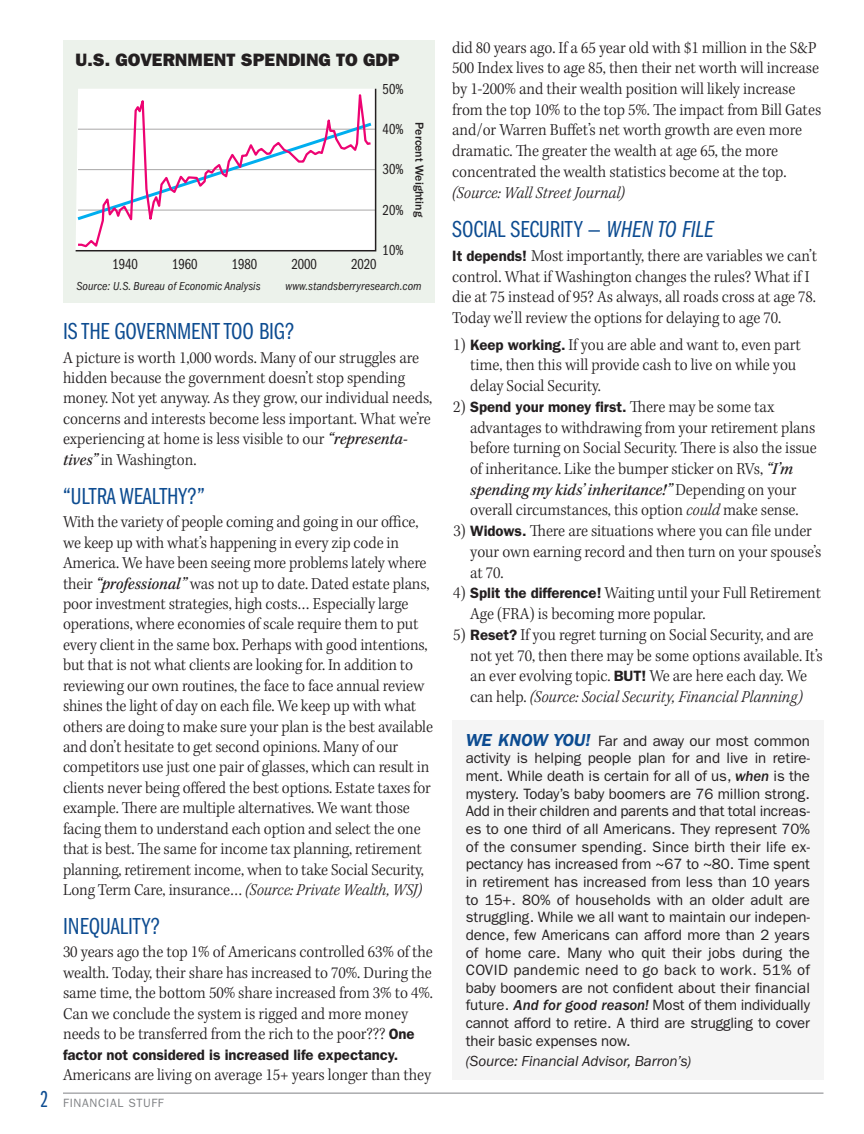
<style>
.page{position:relative;width:864px;height:1134px;background:#fff}
.page>*{position:absolute;margin:0;border:0;box-sizing:border-box;transform-origin:0 0}
.t1{font:24px "ITC Franklin Gothic Std Bk Cp";color:#0d4c91}
.t2{font:18px "ITC Franklin Gothic Std Hvy";color:#231f20}
.t3{font:17.25px/20.4px "Kepler Std Light Scn";letter-spacing:-.005em;color:#231f20}
.t4{font:17.25px "Kepler Std Light Scn It";color:#231f20}
.t5{font:17.25px "Kepler Std Medium Scn It";color:#231f20}
.t6{font:15px/17.7px "ITC Franklin Gothic Std";letter-spacing:-.01em;color:#231f20;text-align:justify}
.t7{font:600 15px "ITC Franklin Gothic Std";letter-spacing:-.005em;color:#231f20}
.t8{font:15px "ITC Franklin Gothic Std Bk Cp";color:#231f20}
.t9{font:italic 15px "ITC Franklin Gothic Std";letter-spacing:-.005em;color:#231f20}
.t10{font:italic condensed 12px "ITC Franklin Gothic Std";color:#231f20}
.t11{font:500 12px "ITC Franklin Gothic Std";color:#231f20}
.t12{font:12px "ITC Franklin Gothic Std";letter-spacing:.055em;color:#808285}
.s1{font-family:"Kepler Std Medium Scn It"}
.s2{font-family:"Kepler Std Light Scn"}
.s3{font-family:"ITC Franklin Gothic Std";font-weight:600;font-size:15px}
.s4{font-family:"ITC Franklin Gothic Std Bk X Cp";font-size:24px;color:#0d4c91}
.s5{font-family:"ITC Franklin Gothic Std Bk Cp It"}
.s6{font-family:"Kepler Std Light Scn";font-weight:400;font-size:17.25px}
.s7{font-family:"Kepler Std Light Scn It"}
.s8{font-weight:600;font-style:italic;font-size:18px;color:#0d4c91}
.s9{font-family:"ITC Franklin Gothic Std Med It"}
</style>
<div class="page">
<hr style="left:63px;top:1093px;width:761px;height:1px;background:#808285">
<div style="left:63px;top:40px;width:371px;height:263px;background:#ecf2eb"></div>
<svg style="left:75px;top:88px;width:302px;height:164px"></svg>
<svg style="left:76px;top:88px;width:297px;height:162px"></svg>
<div style="left:452px;top:720px;width:372px;height:360px;background:#f5f5f5"></div>
<p class="t2" style="left:76px;top:50px;width:326px">U.S. GOVERNMENT SPENDING TO GDP</p>
<p class="t8" style="left:383px;top:81px;width:22px">50%</p>
<p class="t8" style="left:383px;top:121px;width:22px">40%</p>
<p class="t8" style="left:383px;top:161px;width:22px">30%</p>
<p class="t8" style="left:383px;top:201px;width:22px">20%</p>
<p class="t11" style="left:426px;top:122px;width:96px;rotate:90deg">Percent Weighting</p>
<p class="t8" style="left:383px;top:242px;width:22px">10%</p>
<p class="t8" style="left:112px;top:256px;width:27px">1940</p>
<p class="t8" style="left:172px;top:256px;width:27px">1960</p>
<p class="t8" style="left:232px;top:256px;width:27px">1980</p>
<p class="t8" style="left:291px;top:256px;width:27px">2000</p>
<p class="t8" style="left:351px;top:256px;width:27px">2020</p>
<p class="t10" style="left:76px;top:279px;width:186px">Source: U.S. Bureau of Economic Analysis</p>
<p class="t10" style="left:286px;top:279px;width:137px">www.standsberryresearch.com</p>
<h1 class="t1" style="left:63px;top:318px;width:233px">IS THE GOVERNMENT TOO BIG?</h1>
<p class="t3" style="left:63px;top:348px;width:371px">A picture is worth 1,000 words. Many of our struggles are hidden because the government doesn’t stop spending money. Not yet anyway. As they grow, our individual needs, concerns and interests become less important. What we’re experiencing at home is less visible to our <span class="s1">“representa&shy;tives”</span> in Washington.</p>
<h1 class="t1" style="left:63px;top:483px;width:143px">“ULTRA WEALTHY?”</h1>
<p class="t3" style="left:63px;top:512px;width:372px">With the variety of people coming and going in our office, we keep up with what’s happening in every zip code in America. We have been seeing more problems lately where their <span class="s1">“professional”</span> was not up to date. Dated estate plans, poor investment strategies, high costs… Especially large operations, where economies of scale require them to put every client in the same box. Perhaps with good intentions, but that is not what clients are looking for. In addition to reviewing our own routines, the face to face annual review shines the light of day on each file. We keep up with what others are doing to make sure your plan is the best available and don’t hesitate to get second opinions. Many of our competitors use just one pair of glasses, which can result in clients never being offered the best options. Estate taxes for example. There are multiple alternatives. We want those facing them to understand each option and select the one that is best. The same for income tax planning, retirement planning, retirement income, when to take Social Security,</p>
<p class="t4" style="left:63px;top:880px;width:360px"><span class="s2">Long Term Care, insurance…</span> (Source: Private Wealth, WSJ)</p>
<h1 class="t1" style="left:63px;top:913px;width:99px">INEQUALITY?</h1>
<p class="t3" style="left:63px;top:943px;width:372px">30 years ago the top 1% of Americans controlled 63% of the wealth. Today, their share has increased to 70%. During the same time, the bottom 50% share increased from 3% to 4%.<br>Can we conclude the system is rigged and more money needs to be transferred from the rich to the poor??? <span class="s3">One</span></p>
<p class="t7" style="left:63px;top:1046px;width:337px">factor not considered is increased life expectancy.</p>
<p class="t3" style="left:63px;top:1065px;width:370px">Americans are living on average 15+ years longer than they</p>
<p class="t12" style="left:40px;top:1096px;width:125px"><span class="s4">2</span> FINANCIAL STUFF</p>
<p class="t3" style="left:452px;top:37px;width:371px">did 80 years ago. If a 65 year old with $1 million in the S&amp;P 500 Index lives to age 85, then their net worth will increase by 1-200% and their wealth position will likely increase from the top 10% to the top 5%. The impact from Bill Gates and/or Warren Buffet’s net worth growth are even more dramatic. The greater the wealth at age 65, the more concentrated the wealth statistics become at the top.</p>
<p class="t4" style="left:452px;top:182px;width:174px">(Source: Wall Street Journal)</p>
<h1 class="t1" style="left:452px;top:216px;width:263px">SOCIAL SECURITY — <span class="s5">WHEN TO FILE</span></h1>
<p class="t3" style="left:452px;top:246px;width:366px"><span class="s3">It depends!</span> Most importantly, there are variables we can’t control. What if Washington changes the rules? What if I die at 75 instead of 95? As always, all roads cross at age 78.<br>Today we’ll review the options for delaying to age 70.</p>
<p class="t3" style="left:470px;top:335px;width:332px;text-indent:-17px">1) <span class="s3">Keep working.</span> If you are able and want to, even part time, then this will provide cash to live on while you delay Social Security.</p>
<p class="t7" style="left:453px;top:398px;width:323px"><span class="s6">2)</span> Spend your money first. <span class="s6">There may be some tax</span></p>
<p class="t3" style="left:470px;top:417px;width:348px;text-align:justify">advantages to withdrawing from your retirement plans before turning on Social Security. There is also the issue of inheritance. Like the bumper sticker on RVs, <span class="s1">“I’m</span></p>
<p class="t5" style="left:470px;top:480px;width:328px">spending my kids’ inheritance!” <span class="s2">Depending on your</span></p>
<p class="t3" style="left:470px;top:501px;width:330px">overall circumstances, this option <span class="s7">could</span> make sense.</p>
<p class="t3" style="left:470px;top:521px;width:353px;text-indent:-17px">3) <span class="s3">Widows.</span> There are situations where you can file under your own earning record and then turn on your spouse’s at 70.</p>
<p class="t3" style="left:470px;top:583px;width:352px;text-indent:-17px">4) <span class="s3">Split the difference!</span> Waiting until your Full Retirement<br>Age (FRA) is becoming more popular.</p>
<p class="t3" style="left:470px;top:625px;width:354px;text-indent:-17px">5) <span class="s3">Reset?</span> If you regret turning on Social Security, and are not yet 70, then there may be some options available. It’s an ever evolving topic. <span class="s3">BUT!</span> We are here each day. We</p>
<p class="t4" style="left:470px;top:687px;width:334px"><span class="s2">can help.</span> (Source: Social Security, Financial Planning)</p>
<p class="t6" style="left:466px;top:732px;width:346px"><span class="s8">WE KNOW YOU!</span> Far and away our most common activity is helping people plan for and live in retire&shy;ment. While death is certain for all of us, <span class="s9">when</span> is the mystery. Today’s baby boomers are 76 million strong.<br>Add in their children and parents and that total increas&shy;es to one third of all Americans. They represent 70% of the consumer spending. Since birth their life ex&shy;pectancy has increased from ~67 to ~80. Time spent in retirement has increased from less than 10 years to 15+. 80% of households with an older adult are struggling. While we all want to maintain our indepen&shy;dence, few Americans can afford more than 2 years of home care. Many who quit their jobs during the COVID pandemic need to go back to work. 51% of baby boomers are not confident about their financial future. <span class="s9">And for good reason!</span> Most of them individually cannot afford to retire. A third are struggling to cover their basic expenses now.</p>
<p class="t9" style="left:466px;top:1053px;width:227px">(Source: Financial Advisor, Barron’s)</p>
</div>
